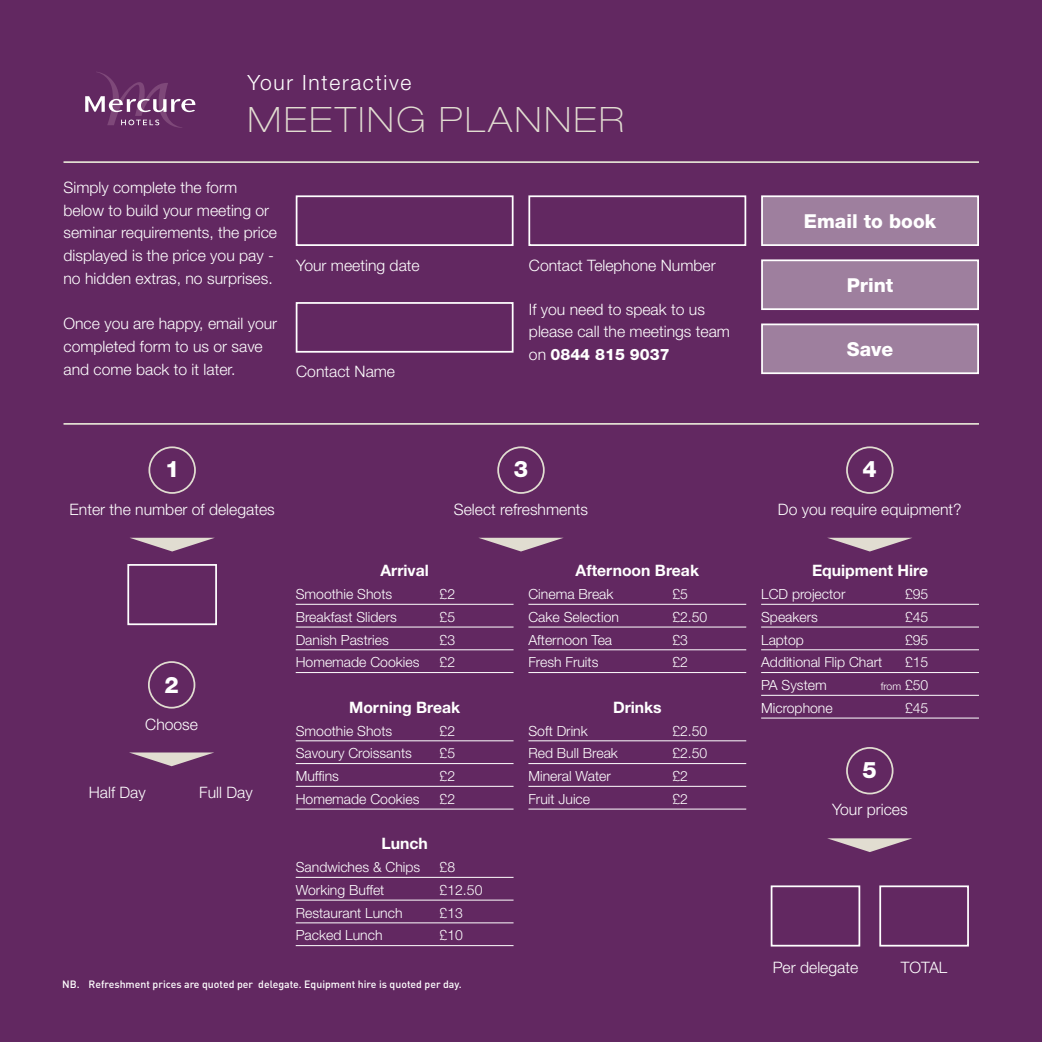
<style>
.page{position:relative;width:1042px;height:1042px;background:#622861}
.page>*{position:absolute;margin:0;border:0;box-sizing:border-box;transform-origin:0 0}
.t1{font:100 expanded 35px "Helvetica Neue";letter-spacing:.08em;color:#e1ddd1}
.t2{font:800 22.75px "Helvetica Neue";color:#fff}
.t3{font:300 21px "Helvetica Neue";letter-spacing:.08em;color:#fff}
.t4{font:800 19.25px "Helvetica Neue";color:#fff}
.t5{font:300 15.75px/22.8px "Helvetica Neue";color:#fff}
.t6{font:700 15.75px "Helvetica Neue";color:#fff}
.t7{font:300 14px "Helvetica Neue";color:#fff}
.t8{font:500 10.5px "DIN";color:#fff}
.t9{font:300 10.5px "Helvetica Neue";color:#fff}
.s1{font-weight:800}
.s2{font-size:14px}
</style>
<div class="page">
<hr style="left:64px;top:161px;width:915px;height:2px;background:#e1ddd1">
<hr style="left:64px;top:423px;width:915px;height:2px;background:#e1ddd1">
<div style="left:127px;top:564px;width:90px;height:61px;border:2px solid #fff"></div>
<div style="left:762px;top:324px;width:216px;height:49px;background:#9e7f9e"></div>
<div style="left:761px;top:323px;width:218px;height:51px;border:2px solid #fff"></div>
<div style="left:762px;top:260px;width:216px;height:49px;background:#9e7f9e"></div>
<div style="left:761px;top:259px;width:218px;height:51px;border:2px solid #fff"></div>
<div style="left:762px;top:196px;width:216px;height:49px;background:#9e7f9e"></div>
<div style="left:761px;top:195px;width:218px;height:51px;border:2px solid #fff"></div>
<div style="left:528px;top:195px;width:218px;height:51px;border:2px solid #fff"></div>
<div style="left:296px;top:195px;width:217px;height:51px;border:2px solid #fff"></div>
<div style="left:296px;top:302px;width:217px;height:51px;border:2px solid #fff"></div>
<div style="left:770px;top:885px;width:90px;height:61px;border:2px solid #fff"></div>
<div style="left:879px;top:885px;width:90px;height:61px;border:2px solid #fff"></div>
<div style="left:148px;top:446px;width:48px;height:48px;border:2px solid #e1ddd1;border-radius:50%"></div>
<svg style="left:130px;top:538px;width:84px;height:13px"></svg>
<div style="left:497px;top:446px;width:48px;height:48px;border:2px solid #e1ddd1;border-radius:50%"></div>
<svg style="left:479px;top:538px;width:84px;height:13px"></svg>
<div style="left:846px;top:446px;width:47px;height:48px;border:2px solid #e1ddd1;border-radius:50%"></div>
<svg style="left:828px;top:538px;width:84px;height:13px"></svg>
<div style="left:846px;top:747px;width:47px;height:47px;border:2px solid #e1ddd1;border-radius:50%"></div>
<svg style="left:827px;top:838px;width:85px;height:14px"></svg>
<div style="left:148px;top:661px;width:47px;height:47px;border:2px solid #e1ddd1;border-radius:50%"></div>
<svg style="left:129px;top:752px;width:85px;height:14px"></svg>
<hr style="left:296px;top:604px;width:217px;height:1px;background:#fff">
<hr style="left:296px;top:627px;width:217px;height:1px;background:#fff">
<hr style="left:296px;top:649px;width:217px;height:1px;background:#fff">
<hr style="left:296px;top:672px;width:217px;height:1px;background:#fff">
<hr style="left:296px;top:740px;width:217px;height:1px;background:#fff">
<hr style="left:296px;top:763px;width:217px;height:1px;background:#fff">
<hr style="left:296px;top:786px;width:217px;height:1px;background:#fff">
<hr style="left:296px;top:809px;width:217px;height:1px;background:#fff">
<hr style="left:296px;top:877px;width:217px;height:1px;background:#fff">
<hr style="left:296px;top:900px;width:217px;height:1px;background:#fff">
<hr style="left:296px;top:922px;width:217px;height:1px;background:#fff">
<hr style="left:296px;top:945px;width:217px;height:1px;background:#fff">
<hr style="left:528px;top:604px;width:218px;height:1px;background:#fff">
<hr style="left:528px;top:627px;width:218px;height:1px;background:#fff">
<hr style="left:528px;top:649px;width:218px;height:1px;background:#fff">
<hr style="left:528px;top:672px;width:218px;height:1px;background:#fff">
<hr style="left:528px;top:740px;width:218px;height:1px;background:#fff">
<hr style="left:528px;top:763px;width:218px;height:1px;background:#fff">
<hr style="left:528px;top:786px;width:218px;height:1px;background:#fff">
<hr style="left:528px;top:809px;width:218px;height:1px;background:#fff">
<hr style="left:761px;top:604px;width:218px;height:1px;background:#fff">
<hr style="left:761px;top:627px;width:218px;height:1px;background:#fff">
<hr style="left:761px;top:649px;width:218px;height:1px;background:#fff">
<hr style="left:761px;top:672px;width:218px;height:1px;background:#fff">
<hr style="left:761px;top:695px;width:218px;height:1px;background:#fff">
<hr style="left:761px;top:718px;width:218px;height:1px;background:#fff">
<svg style="left:85px;top:72px;width:110px;height:56px"></svg>
<h3 class="t3" style="left:248px;top:70px;width:165px">Your Interactive</h3>
<h1 class="t1" style="left:248px;top:99px;width:378px">MEETING PLANNER</h1>
<p class="t5" style="left:64px;top:175px;width:215px">Simply complete the form below to build your meeting or seminar requirements, the price displayed is the price you pay - no hidden extras, no surprises.</p>
<p class="t5" style="left:64px;top:312px;width:215px">Once you are happy, email your completed form to us or save and come back to it later.</p>
<p class="t5" style="left:296px;top:253px;width:125px">Your meeting date</p>
<p class="t5" style="left:529px;top:253px;width:188px">Contact Telephone Number</p>
<p class="t5" style="left:529px;top:297px;width:203px">If you need to speak to us please call the meetings team on <span class="s1">0844 815 9037</span></p>
<p class="t5" style="left:296px;top:360px;width:100px">Contact Name</p>
<p class="t4" style="left:804px;top:210px;width:134px">Email to book</p>
<p class="t4" style="left:846px;top:274px;width:48px">Print</p>
<p class="t4" style="left:847px;top:338px;width:48px">Save</p>
<h2 class="t2" style="left:165px;top:455px;width:16px">1</h2>
<p class="t5" style="left:70px;top:497px;width:207px">Enter the number of delegates</p>
<h2 class="t2" style="left:164px;top:671px;width:16px">2</h2>
<p class="t5" style="left:145px;top:712px;width:54px">Choose</p>
<p class="t5" style="left:89px;top:780px;width:58px">Half Day</p>
<p class="t5" style="left:199px;top:780px;width:55px">Full Day</p>
<h2 class="t2" style="left:514px;top:455px;width:16px">3</h2>
<p class="t5" style="left:454px;top:497px;width:136px">Select refreshments</p>
<p class="t6" style="left:380px;top:561px;width:50px">Arrival</p>
<p class="t7" style="left:296px;top:585px;width:98px">Smoothie Shots</p>
<p class="t7" style="left:440px;top:585px;width:17px">£2</p>
<p class="t7" style="left:296px;top:608px;width:103px">Breakfast Sliders</p>
<p class="t7" style="left:440px;top:608px;width:17px">£5</p>
<p class="t7" style="left:296px;top:631px;width:95px">Danish Pastries</p>
<p class="t7" style="left:440px;top:631px;width:17px">£3</p>
<p class="t7" style="left:296px;top:654px;width:125px">Homemade Cookies</p>
<p class="t7" style="left:440px;top:654px;width:17px">£2</p>
<p class="t6" style="left:349px;top:697px;width:113px">Morning Break</p>
<p class="t7" style="left:296px;top:722px;width:98px">Smoothie Shots</p>
<p class="t7" style="left:440px;top:722px;width:17px">£2</p>
<p class="t7" style="left:296px;top:745px;width:118px">Savoury Croissants</p>
<p class="t7" style="left:440px;top:745px;width:17px">£5</p>
<p class="t7" style="left:296px;top:767px;width:45px">Muffins</p>
<p class="t7" style="left:440px;top:767px;width:17px">£2</p>
<p class="t7" style="left:296px;top:790px;width:125px">Homemade Cookies</p>
<p class="t7" style="left:440px;top:790px;width:17px">£2</p>
<p class="t6" style="left:381px;top:834px;width:48px">Lunch</p>
<p class="t7" style="left:296px;top:858px;width:126px">Sandwiches &amp; Chips</p>
<p class="t7" style="left:440px;top:858px;width:17px">£8</p>
<p class="t7" style="left:296px;top:881px;width:90px">Working Buffet</p>
<p class="t7" style="left:440px;top:881px;width:44px">£12.50</p>
<p class="t7" style="left:296px;top:904px;width:108px">Restaurant Lunch</p>
<p class="t7" style="left:440px;top:904px;width:25px">£13</p>
<p class="t7" style="left:296px;top:927px;width:88px">Packed Lunch</p>
<p class="t7" style="left:440px;top:927px;width:25px">£10</p>
<p class="t6" style="left:576px;top:561px;width:125px">Afternoon Break</p>
<p class="t7" style="left:528px;top:585px;width:87px">Cinema Break</p>
<p class="t7" style="left:672px;top:585px;width:17px">£5</p>
<p class="t7" style="left:528px;top:608px;width:92px">Cake Selection</p>
<p class="t7" style="left:672px;top:608px;width:37px">£2.50</p>
<p class="t7" style="left:528px;top:631px;width:85px">Afternoon Tea</p>
<p class="t7" style="left:672px;top:631px;width:17px">£3</p>
<p class="t7" style="left:528px;top:654px;width:72px">Fresh Fruits</p>
<p class="t7" style="left:672px;top:654px;width:17px">£2</p>
<p class="t6" style="left:613px;top:697px;width:50px">Drinks</p>
<p class="t7" style="left:528px;top:722px;width:61px">Soft Drink</p>
<p class="t7" style="left:672px;top:722px;width:37px">£2.50</p>
<p class="t7" style="left:528px;top:745px;width:91px">Red Bull Break</p>
<p class="t7" style="left:672px;top:745px;width:37px">£2.50</p>
<p class="t7" style="left:528px;top:767px;width:84px">Mineral Water</p>
<p class="t7" style="left:672px;top:767px;width:17px">£2</p>
<p class="t7" style="left:528px;top:790px;width:63px">Fruit Juice</p>
<p class="t7" style="left:672px;top:790px;width:17px">£2</p>
<p class="t8" style="left:62px;top:977px;width:401px">NB. Refreshment prices are quoted per delegate. Equipment hire is quoted per day.</p>
<h2 class="t2" style="left:862px;top:455px;width:16px">4</h2>
<p class="t5" style="left:778px;top:497px;width:185px">Do you require equipment?</p>
<p class="t6" style="left:812px;top:561px;width:118px">Equipment Hire</p>
<p class="t7" style="left:761px;top:585px;width:86px">LCD projector</p>
<p class="t7" style="left:905px;top:585px;width:25px">£95</p>
<p class="t7" style="left:761px;top:608px;width:58px">Speakers</p>
<p class="t7" style="left:905px;top:608px;width:25px">£45</p>
<p class="t7" style="left:761px;top:631px;width:44px">Laptop</p>
<p class="t7" style="left:905px;top:631px;width:25px">£95</p>
<p class="t7" style="left:761px;top:654px;width:123px">Additional Flip Chart</p>
<p class="t7" style="left:905px;top:654px;width:25px">£15</p>
<p class="t7" style="left:761px;top:676px;width:67px">PA System</p>
<p class="t9" style="left:881px;top:680px;width:49px">from <span class="s2">£50</span></p>
<p class="t7" style="left:761px;top:699px;width:73px">Microphone</p>
<p class="t7" style="left:905px;top:699px;width:25px">£45</p>
<h2 class="t2" style="left:862px;top:756px;width:16px">5</h2>
<p class="t5" style="left:832px;top:798px;width:77px">Your prices</p>
<p class="t5" style="left:773px;top:956px;width:87px">Per delegate</p>
<p class="t5" style="left:901px;top:956px;width:48px">TOTAL</p>
</div>
